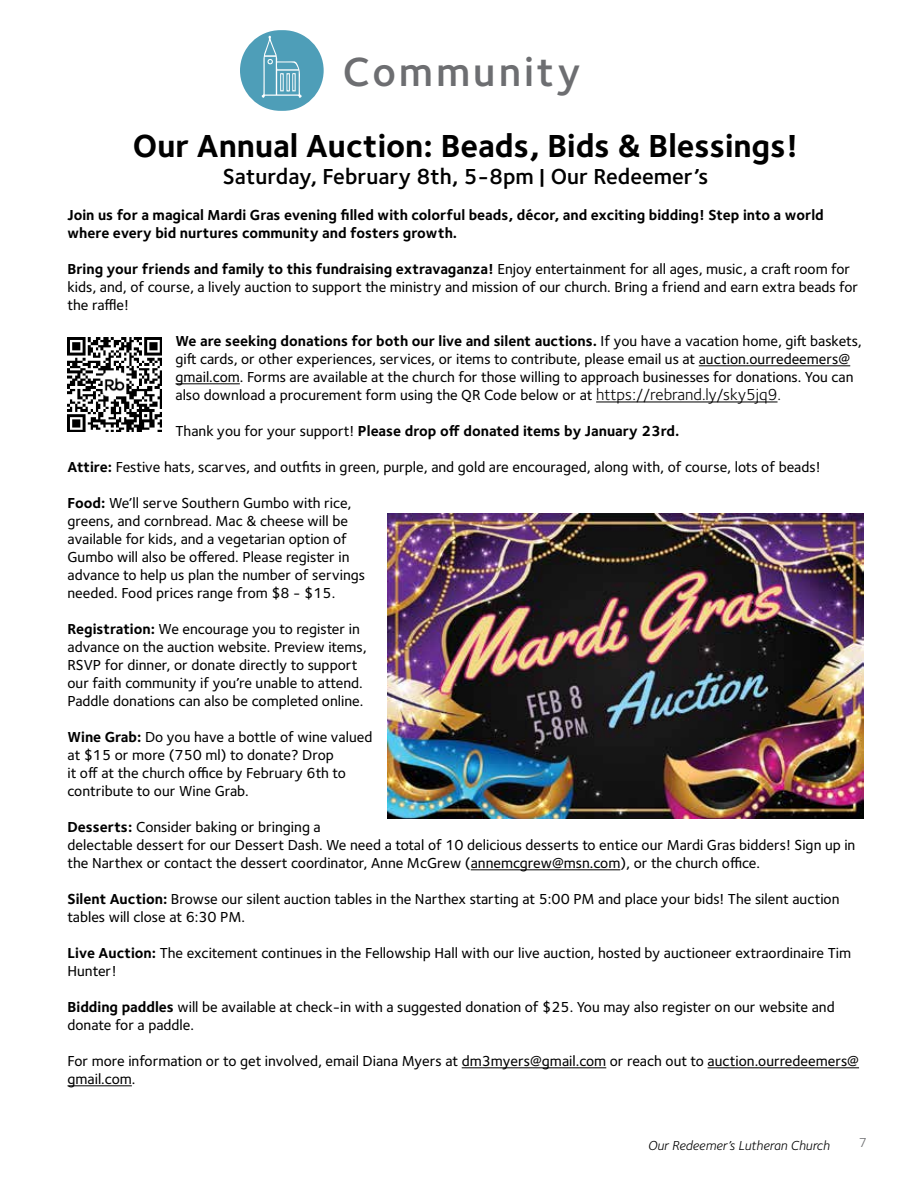
<style>
.page{position:relative;width:918px;height:1188px;background:#fff}
.page>*{position:absolute;margin:0;border:0;box-sizing:border-box;transform-origin:0 0}
.t1{font:600 42px "Foundry Sterling";letter-spacing:.07em;color:#6d6e71}
.t2{font:700 33px "Foundry Sterling";color:#000}
.t3{font:600 22.5px "Foundry Sterling";color:#000}
.t4{font:500 15px/18px "Foundry Sterling";color:#000}
.t5{font:700 15px/18px "Foundry Sterling";color:#000}
.t6{font:italic 13.5px "Foundry Sterling";color:#000}
.t7{font:13.5px "Foundry Sterling";color:#6d6e71}
.s1{font-weight:700}
.s2{font-weight:400;font-size:16.5px}
.s3{font-weight:500}
</style>
<div class="page">
<div style="left:240px;top:30px;width:84px;height:81px;background:#4e9eb8;border-radius:40px"></div>
<svg style="left:261px;top:36px;width:41px;height:62px"></svg>
<hr style="left:699px;top:365px;width:151px;height:1px;background:#000">
<hr style="left:176px;top:383px;width:64px;height:1px;background:#000">
<hr style="left:596px;top:402px;width:182px;height:1px;background:#000">
<hr style="left:471px;top:869px;width:149px;height:1px;background:#000">
<hr style="left:462px;top:1067px;width:144px;height:1px;background:#000">
<hr style="left:708px;top:1067px;width:151px;height:1px;background:#000">
<hr style="left:68px;top:1085px;width:64px;height:1px;background:#000">
<img style="left:68px;top:338px;width:94px;height:94px">
<img style="left:388px;top:513px;width:476px;height:305px">
<h1 class="t1" style="left:343px;top:47px;width:239px">Community</h1>
<h2 class="t2" style="left:133px;top:127px;width:667px">Our Annual Auction: Beads, Bids &amp; Blessings!</h2>
<h3 class="t3" style="left:223px;top:163px;width:487px">Saturday, February 8th, 5-8pm | Our Redeemer’s</h3>
<p class="t5" style="left:68px;top:207px;width:758px">Join us for a magical Mardi Gras evening filled with colorful beads, décor, and exciting bidding! Step into a world where every bid nurtures community and fosters growth.</p>
<p class="t4" style="left:68px;top:261px;width:792px"><span class="s1">Bring your friends and family to this fundraising extravaganza!</span> Enjoy entertainment for all ages, music, a craft room for kids, and, of course, a lively auction to support the ministry and mission of our church. Bring a friend and earn extra beads for the raffle!</p>
<p class="t4" style="left:176px;top:333px;width:688px"><span class="s1">We are seeking donations for both our live and silent auctions.</span> If you have a vacation home, gift baskets, gift cards, or other experiences, services, or items to contribute, please email us at auction.ourredeemers@ gmail.com. Forms are available at the church for those willing to approach businesses for donations. You can also download a procurement form using the QR Code below or at <span class="s2">https://rebrand.ly/sky5jq9.</span></p>
<p class="t5" style="left:176px;top:423px;width:505px"><span class="s3">Thank you for your support!</span> Please drop off donated items by January 23rd.</p>
<p class="t4" style="left:68px;top:459px;width:755px"><span class="s1">Attire:</span> Festive hats, scarves, and outfits in green, purple, and gold are encouraged, along with, of course, lots of beads!</p>
<p class="t4" style="left:68px;top:495px;width:299px"><span class="s1">Food:</span> We’ll serve Southern Gumbo with rice, greens, and cornbread. Mac &amp; cheese will be available for kids, and a vegetarian option of Gumbo will also be offered. Please register in advance to help us plan the number of servings needed. Food prices range from $8 - $15.</p>
<p class="t4" style="left:68px;top:621px;width:301px"><span class="s1">Registration:</span> We encourage you to register in advance on the auction website. Preview items, RSVP for dinner, or donate directly to support our faith community if you’re unable to attend.<br>Paddle donations can also be completed online.</p>
<p class="t4" style="left:68px;top:729px;width:306px"><span class="s1">Wine Grab:</span> Do you have a bottle of wine valued at $15 or more (750 ml) to donate? Drop<br>it off at the church office by February 6th to contribute to our Wine Grab.</p>
<p class="t4" style="left:68px;top:819px;width:789px"><span class="s1">Desserts:</span> Consider baking or bringing a<br>delectable dessert for our Dessert Dash. We need a total of 10 delicious desserts to entice our Mardi Gras bidders! Sign up in the Narthex or contact the dessert coordinator, Anne McGrew (annemcgrew@msn.com), or the church office.</p>
<p class="t4" style="left:68px;top:891px;width:773px"><span class="s1">Silent Auction:</span> Browse our silent auction tables in the Narthex starting at 5:00 PM and place your bids! The silent auction tables will close at 6:30 PM.</p>
<p class="t4" style="left:68px;top:945px;width:785px"><span class="s1">Live Auction:</span> The excitement continues in the Fellowship Hall with our live auction, hosted by auctioneer extraordinaire Tim<br>Hunter!</p>
<p class="t4" style="left:68px;top:999px;width:769px"><span class="s1">Bidding paddles</span> will be available at check-in with a suggested donation of $25. You may also register on our website and donate for a paddle.</p>
<p class="t4" style="left:68px;top:1053px;width:793px">For more information or to get involved, email Diana Myers at dm3myers@gmail.com or reach out to auction.ourredeemers@ gmail.com.</p>
<p class="t6" style="left:648px;top:1138px;width:183px">Our Redeemer’s Lutheran Church</p>
<p class="t7" style="left:859px;top:1135px;width:10px">7</p>
</div>
